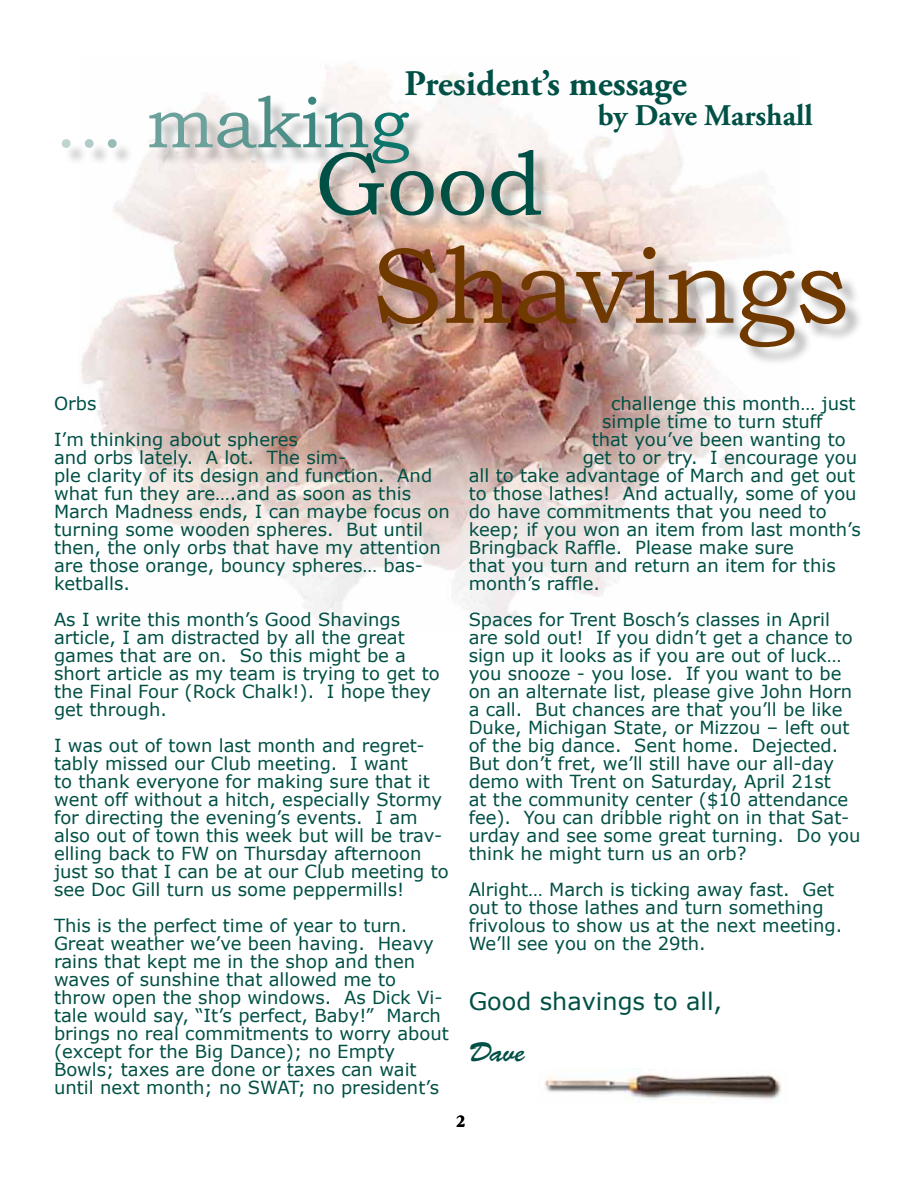
<style>
.page{position:relative;width:918px;height:1188px;background:#fff}
.page>*{position:absolute;margin:0;border:0;box-sizing:border-box;transform-origin:0 0}
.t1{font:108px "Bookman Old Style";color:#703900}
.t2{font:90px "Bookman Old Style";color:#005045}
.t3{font:72px "Bookman Old Style";color:#bfd5d2}
.t4{font:700 36px "Adobe Garamond Pro";color:#005045}
.t5{font:700 30px "Adobe Garamond Pro";color:#005045}
.t6{font:27px "Brush Script Std";color:#005045}
.t7{font:24px "Verdana";color:#005045}
.t8{font:18px/18px "Verdana";color:#005045}
.t9{font:700 18px "Adobe Garamond Pro";color:#000}
.t10{font:700 16.5px "Adobe Garamond Pro";color:#000}
.s1{color:#b2ccc9}
.s2{color:#97bbb7}
.s3{color:#6da19b}
.s4{color:#5e9892}
.s5{color:#4f8f88}
.s6{color:#3e867f}
.s7{color:#2a7d75}
.s8{color:#0c756c}
</style>
<div class="page">
<img style="left:80px;top:63px;width:701px;height:568px">
<div style="left:64px;top:99px;width:362px;height:83px;background:#000;opacity:.28"></div>
<div style="left:321px;top:152px;width:238px;height:82px;background:#000;opacity:.28"></div>
<div style="left:379px;top:248px;width:484px;height:117px;background:#000;opacity:.28"></div>
<img style="left:545px;top:1068px;width:236px;height:33px">
<h3 class="t4" style="left:405px;top:63px;width:284px">President’s message</h3>
<h3 class="t5" style="left:598px;top:98px;width:216px">by Dave Marshall</h3>
<h3 class="t3" style="left:55px;top:76px;width:356px">.<span class="s1">.</span><span class="s2">.</span> <span class="s3">m</span><span class="s4">a</span><span class="s5">k</span><span class="s6">i</span><span class="s7">n</span><span class="s8">g</span></h3>
<h2 class="t2" style="left:315px;top:125px;width:230px">Good</h2>
<h1 class="t1" style="left:371px;top:216px;width:481px">Shavings</h1>
<p class="t8" style="left:54px;top:385px;width:245px;line-height:36px">Orbs<br>I’m thinking about spheres</p>
<p class="t8" style="left:54px;top:448px;width:397px">and orbs lately. A lot. The sim-<br>ple clarity of its design and function. And what fun they are….and as soon as this March Madness ends, I can maybe focus on turning some wooden spheres. But until then, the only orbs that have my attention are those orange, bouncy spheres… bas&shy;ketballs.</p>
<p class="t8" style="left:54px;top:610px;width:387px">As I write this month’s Good Shavings article, I am distracted by all the great games that are on. So this might be a short article as my team is trying to get to the Final Four (Rock Chalk!). I hope they get through.</p>
<p class="t8" style="left:54px;top:736px;width:396px">I was out of town last month and regret&shy;tably missed our Club meeting. I want<br>to thank everyone for making sure that it went off without a hitch, especially Stormy for directing the evening’s events. I am also out of town this week but will be trav&shy;elling back to FW on Thursday afternoon just so that I can be at our Club meeting to see Doc Gill turn us some peppermills!</p>
<p class="t8" style="left:54px;top:916px;width:396px">This is the perfect time of year to turn.<br>Great weather we’ve been having. Heavy rains that kept me in the shop and then waves of sunshine that allowed me to throw open the shop windows. As Dick Vi&shy;tale would say, “It’s perfect, Baby!” March brings no real commitments to worry about (except for the Big Dance); no Empty Bowls; taxes are done or taxes can wait until next month; no SWAT; no president’s</p>
<p class="t8" style="left:611px;top:394px;width:246px">challenge this month… just</p>
<p class="t8" style="left:602px;top:412px;width:222px">simple time to turn stuff</p>
<p class="t8" style="left:592px;top:430px;width:256px">that you’ve been wanting to</p>
<p class="t8" style="left:583px;top:448px;width:276px">get to or try. I encourage you</p>
<p class="t8" style="left:469px;top:466px;width:388px">all to take advantage of March and get out</p>
<p class="t8" style="left:469px;top:484px;width:389px">to those lathes! And actually, some of you</p>
<p class="t8" style="left:469px;top:502px;width:360px">do have commitments that you need to</p>
<p class="t8" style="left:469px;top:520px;width:394px">keep; if you won an item from last month’s</p>
<p class="t8" style="left:469px;top:538px;width:327px">Bringback Raffle. Please make sure</p>
<p class="t8" style="left:469px;top:556px;width:369px">that you turn and return an item for this</p>
<p class="t8" style="left:469px;top:574px;width:133px">month’s raffle.</p>
<p class="t8" style="left:469px;top:610px;width:393px">Spaces for Trent Bosch’s classes in April are sold out! If you didn’t get a chance to sign up it looks as if you are out of luck… you snooze - you lose. If you want to be on an alternate list, please give John Horn a call. But chances are that you’ll be like Duke, Michigan State, or Mizzou – left out of the big dance. Sent home. Dejected.<br>But don’t fret, we’ll still have our all-day demo with Trent on Saturday, April 21st<br>at the community center ($10 attendance fee). You can dribble right on in that Sat&shy;urday and see some great turning. Do you think he might turn us an orb?</p>
<p class="t8" style="left:469px;top:880px;width:375px">Alright… March is ticking away fast. Get out to those lathes and turn something frivolous to show us at the next meeting.<br>We’ll see you on the 29th.</p>
<h3 class="t7" style="left:469px;top:985px;width:255px">Good shavings to all,</h3>
<h3 class="t6" style="left:469px;top:1037px;width:57px">Dave</h3>
<p class="t9" style="left:456px;top:1111px;width:11px">2</p>
<p class="t10" style="left:457px;top:1112px;width:10px">2</p>
</div>
